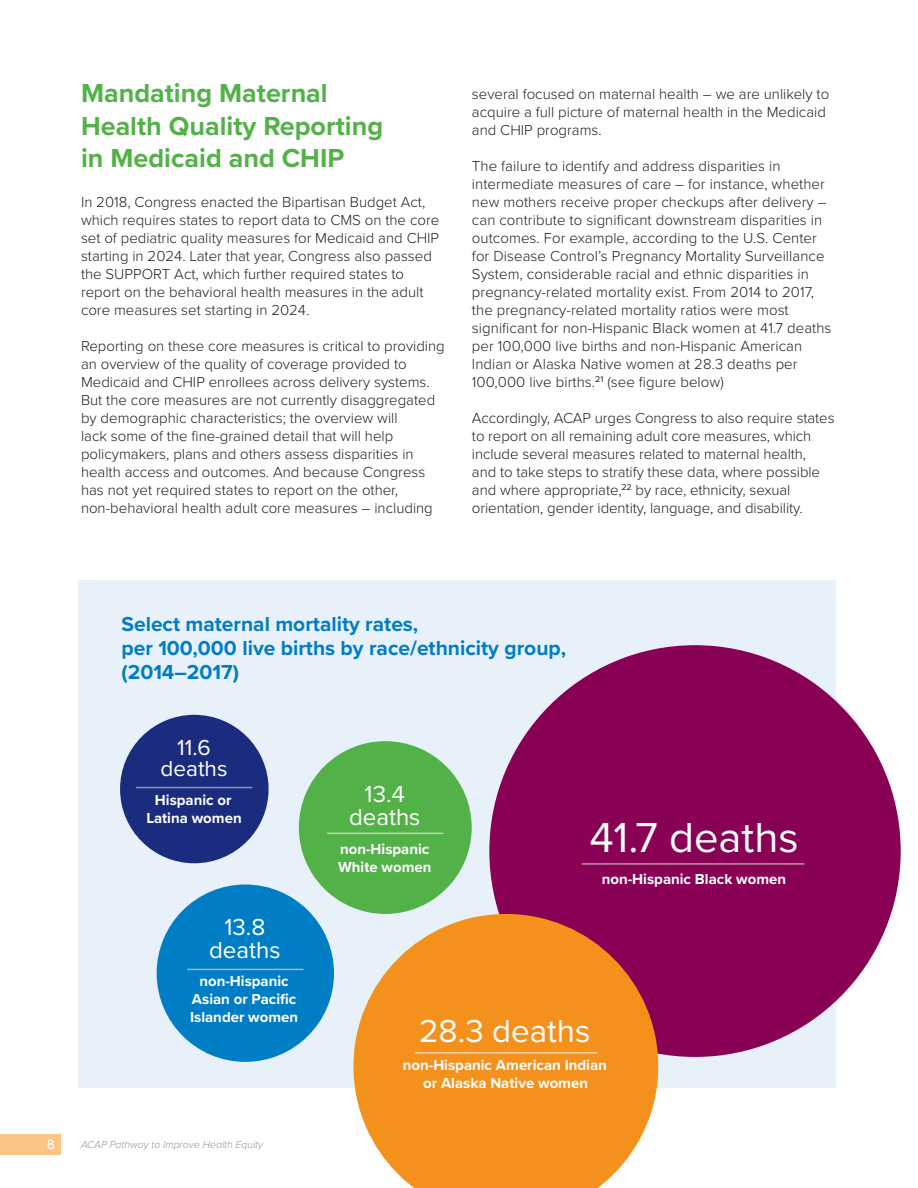
<style>
.page{position:relative;width:918px;height:1188px;background:#fff}
.page>*{position:absolute;margin:0;border:0;box-sizing:border-box;transform-origin:0 0}
.Body{font:43.5px "Proxima Nova";color:#fff}
.Body-2{font:33px "Proxima Nova";color:#fff}
.Subhead_1{font:700 27px/32.4px "Proxima Nova";color:#53b247}
.Body-3{font:24px/22.5px "Proxima Nova";color:#fff;text-align:center}
.Body-4{font:22.5px/21px "Proxima Nova";color:#fff;text-align:center}
.Sidebar_Title{font:700 21px/24px "Proxima Nova";color:#007ec5}
.Body-5{font:300 15px/18px "Proxima Nova";color:#231f20}
.Body-6{font:700 15px/18px "Proxima Nova";color:#fff;text-align:center}
.t1{font:13.5px "Helvetica Neue LT Std";color:#fff}
.t2{font:italic 300 10.5px "Proxima Nova";color:#939598}
</style>
<div class="page">
<div style="left:0;top:1134px;width:61px;height:20px;background:#fcc588"></div>
<div style="left:79px;top:580px;width:757px;height:508px;background:#e8f0f9"></div>
<div style="left:120px;top:715px;width:149px;height:148px;background:#1b2c7e;border-radius:50%"></div>
<hr style="left:136px;top:787px;width:116px;height:1px;background:#8f8fbd">
<div style="left:157px;top:884px;width:177px;height:178px;background:#007ec5;border-radius:50%"></div>
<hr style="left:187px;top:969px;width:116px;height:1px;background:#94bbe3">
<div style="left:299px;top:741px;width:173px;height:173px;background:#53b247;border-radius:50%"></div>
<hr style="left:327px;top:833px;width:116px;height:1px;background:#badaad">
<div style="left:489px;top:645px;width:412px;height:412px;background:#890154;border-radius:50%"></div>
<hr style="left:582px;top:863px;width:222px;height:2px;background:#c68fa9">
<svg style="left:353px;top:914px;width:305px;height:274px;fill:#f4911d"></svg>
<hr style="left:415px;top:1052px;width:182px;height:2px;background:#fccf9d">
<p class="Subhead_1" style="left:81px;top:77px;width:304px">Mandating Maternal<br>Health Quality Reporting in Medicaid and CHIP</p>
<p class="Body-5" style="left:81px;top:192px;width:360px">In 2018, Congress enacted the Bipartisan Budget Act, which requires states to report data to CMS on the core set of pediatric quality measures for Medicaid and CHIP starting in 2024. Later that year, Congress also passed the SUPPORT Act, which further required states to report on the behavioral health measures in the adult core measures set starting in 2024.</p>
<p class="Body-5" style="left:81px;top:336px;width:365px">Reporting on these core measures is critical to providing an overview of the quality of coverage provided to Medicaid and CHIP enrollees across delivery systems.<br>But the core measures are not currently disaggregated by demographic characteristics; the overview will<br>lack some of the fine-grained detail that will help policymakers, plans and others assess disparities in health access and outcomes. And because Congress has not yet required states to report on the other, non-behavioral health adult core measures – including</p>
<p class="Body-5" style="left:472px;top:84px;width:359px">several focused on maternal health – we are unlikely to acquire a full picture of maternal health in the Medicaid and CHIP programs.</p>
<p class="Body-5" style="left:472px;top:156px;width:361px">The failure to identify and address disparities in intermediate measures of care – for instance, whether new mothers receive proper checkups after delivery – can contribute to significant downstream disparities in outcomes. For example, according to the U.S. Center for Disease Control’s Pregnancy Mortality Surveillance System, considerable racial and ethnic disparities in pregnancy-related mortality exist. From 2014 to 2017, the pregnancy-related mortality ratios were most significant for non-Hispanic Black women at 41.7 deaths per 100,000 live births and non-Hispanic American Indian or Alaska Native women at 28.3 deaths per 100,000 live births.<sup>21</sup> (see figure below)</p>
<p class="Body-5" style="left:472px;top:408px;width:364px">Accordingly, ACAP urges Congress to also require states to report on all remaining adult core measures, which include several measures related to maternal health,<br>and to take steps to stratify these data, where possible and where appropriate,<sup>22</sup> by race, ethnicity, sexual orientation, gender identity, language, and disability.</p>
<p class="Sidebar_Title" style="left:122px;top:611px;width:446px">Select maternal mortality rates,<br>per 100,000 live births by race/ethnicity group, (2014–2017)</p>
<p class="Body-4" style="left:161px;top:736px;width:68px">11.6 deaths</p>
<p class="Body-6" style="left:146px;top:791px;width:97px">Hispanic or<br>Latina women</p>
<p class="Body-3" style="left:349px;top:782px;width:73px">13.4 deaths</p>
<p class="Body-6" style="left:338px;top:839px;width:95px;text-align:left">non-Hispanic<br>White women</p>
<p class="Body" style="left:589px;top:806px;width:211px">41.7 deaths</p>
<p class="Body-6" style="left:602px;top:870px;width:186px">non-Hispanic Black women</p>
<p class="Body-3" style="left:209px;top:915px;width:73px">13.8 deaths</p>
<p class="Body-6" style="left:190px;top:972px;width:109px">non-Hispanic<br>Asian or Pacific<br>Islander women</p>
<p class="t1" style="left:47px;top:1136px;width:9px">8</p>
<p class="t2" style="left:81px;top:1136px;width:184px">ACAP Pathway to Improve Health Equity</p>
<p class="Body-2" style="left:419px;top:1006px;width:173px">28.3 deaths</p>
<p class="Body-6" style="left:403px;top:1056px;width:206px">non-Hispanic American Indian or Alaska Native women</p>
</div>
